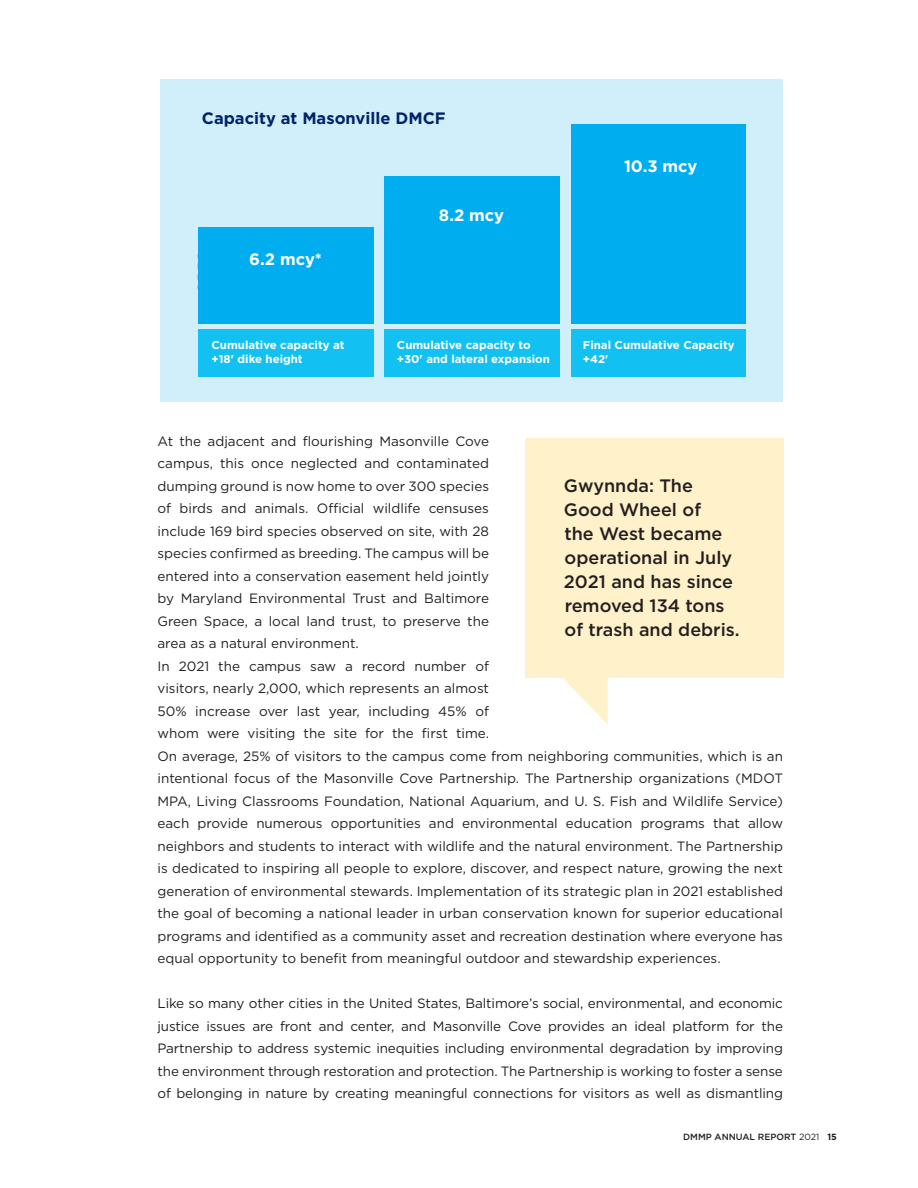
<style>
.page{position:relative;width:918px;height:1188px;background:#fff}
.page>*{position:absolute;margin:0;border:0;box-sizing:border-box;transform-origin:0 0}
.t1{font:500 18px/24px "Gotham";color:#231f20}
.t2{font:700 16.5px "Gotham";color:#002369}
.t3{font:700 16.5px "Gotham";color:#fff}
.t4{font:13.5px/22.5px "Gotham";color:#231f20;text-align:justify}
.t5{font:700 11.4px "Gotham";color:#fff}
.t6{font:500 9px "Gotham";color:#231f20}
.s1{font-weight:400}
.s2{font-weight:700}
</style>
<div class="page">
<div style="left:160px;top:79px;width:623px;height:323px;background:#d1eefb"></div>
<div style="left:198px;top:329px;width:176px;height:48px;background:#12c0f2"></div>
<div style="left:384px;top:329px;width:176px;height:48px;background:#12c0f2"></div>
<div style="left:384px;top:176px;width:176px;height:148px;background:#00aeef"></div>
<div style="left:572px;top:124px;width:174px;height:200px;background:#00aeef"></div>
<div style="left:572px;top:329px;width:174px;height:48px;background:#12c0f2"></div>
<div style="left:198px;top:227px;width:176px;height:97px;background:#00aeef"></div>
<svg style="left:563px;top:678px;width:45px;height:46px"></svg>
<div style="left:525px;top:438px;width:258px;height:240px;background:#fff1ca"></div>
<p class="t2" style="left:202px;top:107px;width:245px">Capacity at Masonville DMCF</p>
<p class="t3" style="left:249px;top:248px;width:74px">6.2 mcy*</p>
<p class="t5" style="left:211px;top:338px;width:134px">Cumulative capacity at</p>
<p class="t5" style="left:211px;top:352px;width:93px">+18' dike height</p>
<p class="t3" style="left:439px;top:204px;width:67px">8.2 mcy</p>
<p class="t5" style="left:397px;top:338px;width:135px">Cumulative capacity to</p>
<p class="t5" style="left:397px;top:352px;width:155px">+30' and lateral expansion</p>
<p class="t3" style="left:624px;top:155px;width:75px">10.3 mcy</p>
<p class="t5" style="left:583px;top:338px;width:153px">Final Cumulative Capacity</p>
<p class="t5" style="left:583px;top:352px;width:27px">+42'</p>
<p class="t4" style="left:158px;top:429px;width:333px">At the adjacent and flourishing Masonville Cove campus, this once neglected and contaminated dumping ground is now home to over 300 species of birds and animals. Official wildlife censuses include 169 bird species observed on site, with 28 species confirmed as breeding. The campus will be entered into a conservation easement held jointly by Maryland Environmental Trust and Baltimore Green Space, a local land trust, to preserve the area as a natural environment.</p>
<p class="t4" style="left:158px;top:654px;width:627px;text-align:left">In 2021 the campus saw a record number of<br>visitors, nearly 2,000, which represents an almost<br>50% increase over last year, including 45% of<br>whom were visiting the site for the first time.<br>On average, 25% of visitors to the campus come from neighboring communities, which is an intentional focus of the Masonville Cove Partnership. The Partnership organizations (MDOT MPA, Living Classrooms Foundation, National Aquarium, and U. S. Fish and Wildlife Service) each provide numerous opportunities and environmental education programs that allow neighbors and students to interact with wildlife and the natural environment. The Partnership is dedicated to inspiring all people to explore, discover, and respect nature, growing the next generation of environmental stewards. Implementation of its strategic plan in 2021 established the goal of becoming a national leader in urban conservation known for superior educational programs and identified as a community asset and recreation destination where everyone has equal opportunity to benefit from meaningful outdoor and stewardship experiences.</p>
<p class="t4" style="left:158px;top:992px;width:627px">Like so many other cities in the United States, Baltimore’s social, environmental, and economic justice issues are front and center, and Masonville Cove provides an ideal platform for the Partnership to address systemic inequities including environmental degradation by improving the environment through restoration and protection. The Partnership is working to foster a sense of belonging in nature by creating meaningful connections for visitors as well as dismantling</p>
<p class="t1" style="left:564px;top:474px;width:131px">Gwynnda: The</p>
<p class="t1" style="left:564px;top:498px;width:171px">Good Wheel of the West became operational in July<br>2021 and has since removed 134 tons</p>
<p class="t1" style="left:565px;top:618px;width:177px">of trash and debris.</p>
<p class="t6" style="left:683px;top:1131px;width:155px">DMMP ANNUAL REPORT <span class="s1">2021</span> <span class="s2">15</span></p>
</div>
